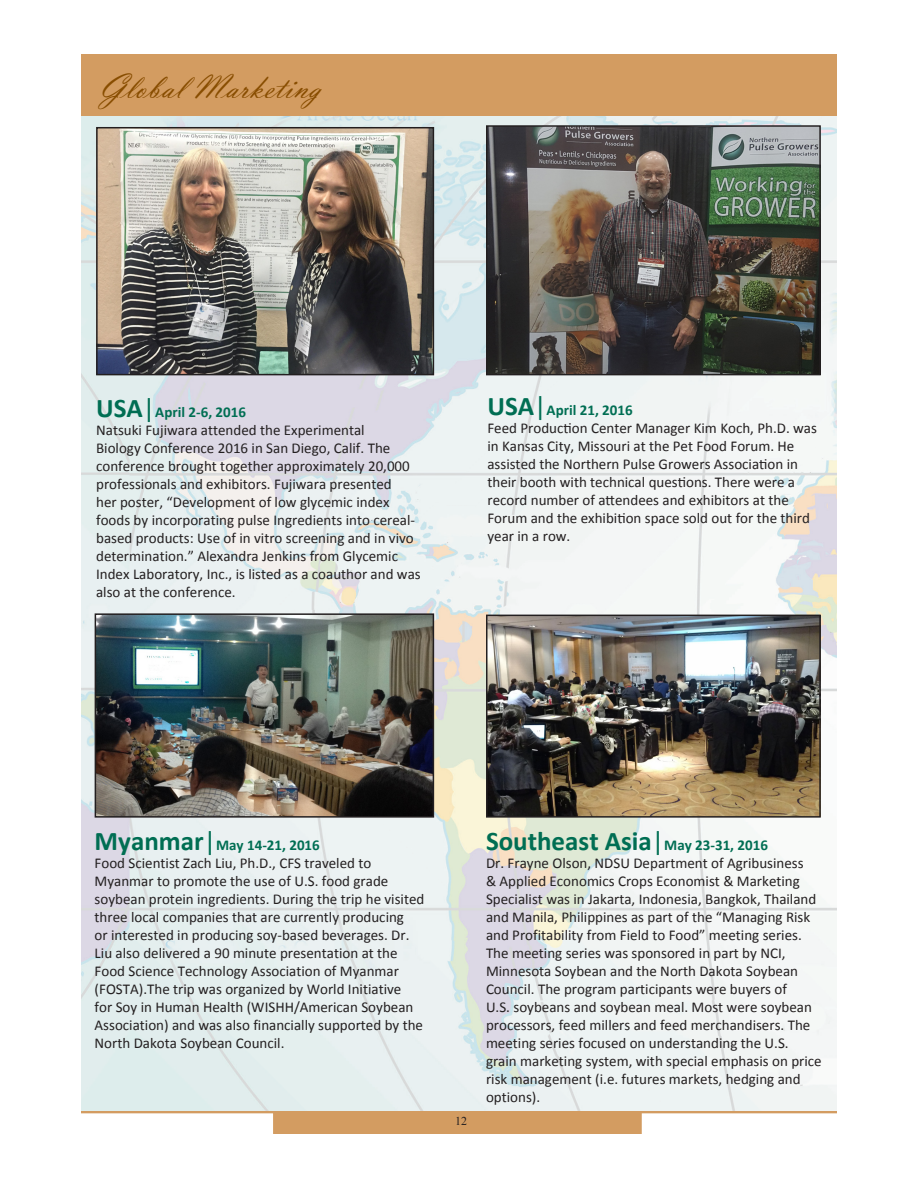
<style>
.page{position:relative;width:918px;height:1188px;background:#fff}
.page>*{position:absolute;margin:0;border:0;box-sizing:border-box;transform-origin:0 0}
.t1{font:36px "Vladimir Script";color:#884d00}
.t2{font:700 27px "Calibri";color:#006e53}
.t3{font:15px/18px "Calibri";color:#231f20}
.t4{font:700 15px "Calibri";color:#006e53}
.t5{font:12px "Times New Roman";color:#231f20}
.s1{font-size:27px}
.s2{font-weight:400;font-size:27px}
.s3{font-weight:400}
.s4{font-size:15px}
</style>
<div class="page">
<div style="left:81px;top:54px;width:756px;height:62px;background:#d39c61"></div>
<div style="left:273px;top:1112px;width:369px;height:22px;background:#d39c61"></div>
<hr style="left:81px;top:1110px;width:756px;height:3px;background:#d39c61">
<img style="left:81px;top:116px;width:756px;height:994px">
<img style="left:488px;top:127px;width:331px;height:246px">
<div style="left:486px;top:125px;width:335px;height:250px;border:1px solid #231f20"></div>
<img style="left:99px;top:130px;width:332px;height:242px">
<div style="left:96px;top:127px;width:338px;height:248px;border:2px solid #231f20"></div>
<img style="left:489px;top:618px;width:329px;height:197px">
<div style="left:486px;top:615px;width:335px;height:203px;border:2px solid #231f20"></div>
<img style="left:98px;top:616px;width:333px;height:199px">
<div style="left:95px;top:613px;width:339px;height:205px;border:2px solid #231f20"></div>
<p class="t1" style="left:99px;top:66px;width:223px">Global Marketing</p>
<p class="t4" style="left:96px;top:403px;width:151px"><span class="s1">USA</span><span class="s2">|</span>April 2-6, 2016</p>
<p class="t3" style="left:96px;top:422px;width:326px">Natsuki Fujiwara attended the Experimental<br>Biology Conference 2016 in San Diego, Calif. The conference brought together approximately 20,000 professionals and exhibitors. Fujiwara presented<br>her poster, “Development of low glycemic index foods by incorporating pulse Ingredients into cereal&shy;based products: Use of in vitro screening and in vivo determination.” Alexandra Jenkins from Glycemic Index Laboratory, Inc., is listed as a coauthor and was also at the conference.</p>
<p class="t4" style="left:487px;top:400px;width:147px"><span class="s1">USA</span><span class="s2">|</span>April 21, 2016</p>
<p class="t3" style="left:487px;top:419px;width:331px">Feed Production Center Manager Kim Koch, Ph.D. was</p>
<p class="t3" style="left:487px;top:437px;width:312px">in Kansas City, Missouri at the Pet Food Forum. He assisted the Northern Pulse Growers Association in</p>
<p class="t3" style="left:487px;top:473px;width:309px">their booth with technical questions. There were a</p>
<p class="t3" style="left:487px;top:491px;width:303px">record number of attendees and exhibitors at the</p>
<p class="t3" style="left:487px;top:509px;width:324px">Forum and the exhibition space sold out for the third</p>
<p class="t3" style="left:487px;top:527px;width:84px">year in a row.</p>
<p class="t4" style="left:95px;top:836px;width:227px"><span class="s1">Myanmar</span><span class="s2">|</span>May 14-21, 2016</p>
<p class="t3" style="left:95px;top:854px;width:331px">Food Scientist Zach Liu, Ph.D., CFS traveled to Myanmar to promote the use of U.S. food grade soybean protein ingredients. During the trip he visited three local companies that are currently producing<br>or interested in producing soy-based beverages. Dr.<br>Liu also delivered a 90 minute presentation at the Food Science Technology Association of Myanmar (FOSTA).The trip was organized by World Initiative<br>for Soy in Human Health (WISHH/American Soybean Association) and was also financially supported by the North Dakota Soybean Council.</p>
<p class="t5" style="left:455px;top:1113px;width:13px">12</p>
<p class="t2" style="left:486px;top:824px;width:284px">Southeast Asia<span class="s3">|</span><span class="s4">May 23-31, 2016</span></p>
<p class="t3" style="left:486px;top:854px;width:337px">Dr. Frayne Olson, NDSU Department of Agribusiness<br>&amp; Applied Economics Crops Economist &amp; Marketing Specialist was in Jakarta, Indonesia, Bangkok, Thailand and Manila, Philippines as part of the “Managing Risk and Profitability from Field to Food” meeting series.<br>The meeting series was sponsored in part by NCI, Minnesota Soybean and the North Dakota Soybean Council. The program participants were buyers of<br>U.S. soybeans and soybean meal. Most were soybean processors, feed millers and feed merchandisers. The meeting series focused on understanding the U.S. grain marketing system, with special emphasis on price risk management (i.e. futures markets, hedging and options).</p>
</div>
